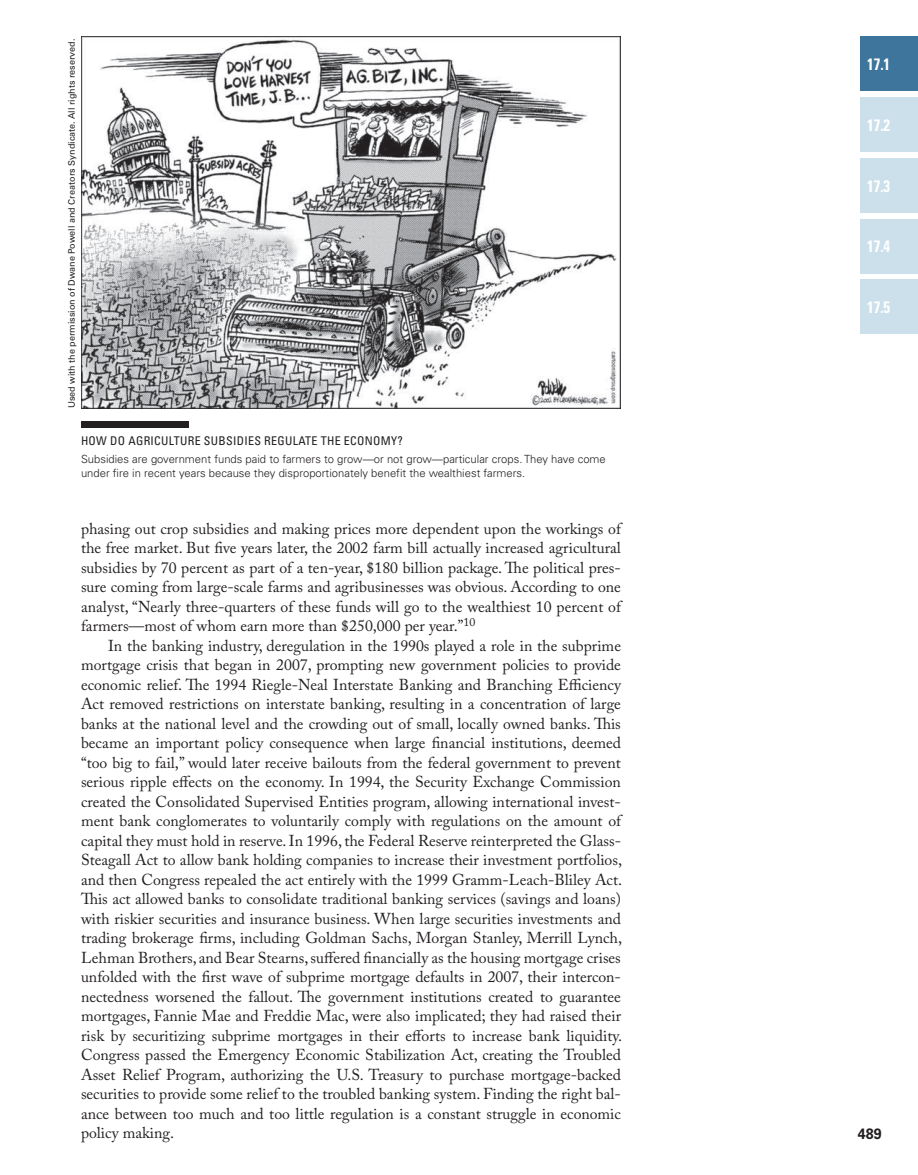
<style>
.page{position:relative;width:918px;height:1175px;background:#fff}
.page>*{position:absolute;margin:0;border:0;box-sizing:border-box;transform-origin:0 0}
.t1{font:700 condensed 16.5px "Univers LT Std";color:#fff;scale:.9 1}
.t2{font:15.75px/19.5px "Adobe Caslon Pro";color:#231f20;text-align:justify}
.t3{font:700 15px "Univers LT Std";color:#231f20;scale:.95 1}
.t4{font:condensed 12px "Univers LT Std";letter-spacing:.025em;color:#231f20}
.t5{font:300 11.25px/13.5px "Univers LT Std";color:#231f20}
.t6{font:9px "Univers LT Std";color:#231f20}
</style>
<div class="page">
<div style="left:860px;top:218px;width:58px;height:55px;background:#cce0eb"></div>
<div style="left:860px;top:97px;width:58px;height:55px;background:#cce0eb"></div>
<div style="left:860px;top:279px;width:58px;height:55px;background:#cce0eb"></div>
<div style="left:860px;top:158px;width:58px;height:55px;background:#cce0eb"></div>
<div style="left:860px;top:36px;width:58px;height:55px;background:#3e759c"></div>
<img style="left:81px;top:36px;width:540px;height:372px">
<div style="left:81px;top:421px;width:108px;height:6px;background:#231f20"></div>
<p class="t6" style="left:66px;top:408px;width:371px;rotate:-90deg">Used with the permission of Dwane Powell and Creators Syndicate. All rights reserved.</p>
<p class="t4" style="left:81px;top:433px;width:101px">HOW DO AGRICULTURE</p>
<p class="t4" style="left:204px;top:433px;width:102px">SUBSIDIES REGULATE</p>
<p class="t4" style="left:321px;top:433px;width:8px">THE</p>
<p class="t4" style="left:344px;top:433px;width:60px">ECONOMY?</p>
<p class="t5" style="left:81px;top:452px;width:526px">Subsidies are government funds paid to farmers to grow—or not grow—particular crops. They have come under fire in recent years because they disproportionately benefit the wealthiest farmers.</p>
<p class="t2" style="left:81px;top:518px;width:542px">phasing out crop subsidies and making prices more dependent upon the workings of the free market. But five years later, the 2002 farm bill actually increased agricultural subsidies by 70 percent as part of a ten-year, $180 billion package. The political pres&shy;sure coming from large-scale farms and agribusinesses was obvious. According to one analyst, “Nearly three-quarters of these funds will go to the wealthiest 10 percent of farmers—most of whom earn more than $250,000 per year.”<sup>10</sup></p>
<p class="t2" style="left:81px;top:635px;width:543px;text-indent:27px">In the banking industry, deregulation in the 1990s played a role in the subprime mortgage crisis that began in 2007, prompting new government policies to provide economic relief. The 1994 Riegle-Neal Interstate Banking and Branching Efficiency Act removed restrictions on interstate banking, resulting in a concentration of large banks at the national level and the crowding out of small, locally owned banks. This became an important policy consequence when large financial institutions, deemed “too big to fail,” would later receive bailouts from the federal government to prevent serious ripple effects on the economy. In 1994, the Security Exchange Commission created the Consolidated Supervised Entities program, allowing international invest&shy;ment bank conglomerates to voluntarily comply with regulations on the amount of capital they must hold in reserve. In 1996, the Federal Reserve reinterpreted the Glass-Steagall Act to allow bank holding companies to increase their investment portfolios, and then Congress repealed the act entirely with the 1999 Gramm-Leach-Bliley Act.<br>This act allowed banks to consolidate traditional banking services (savings and loans) with riskier securities and insurance business. When large securities investments and trading brokerage firms, including Goldman Sachs, Morgan Stanley, Merrill Lynch, Lehman Brothers, and Bear Stearns, suffered financially as the housing mortgage crises unfolded with the first wave of subprime mortgage defaults in 2007, their intercon&shy;nectedness worsened the fallout. The government institutions created to guarantee mortgages, Fannie Mae and Freddie Mac, were also implicated; they had raised their risk by securitizing subprime mortgages in their efforts to increase bank liquidity.<br>Congress passed the Emergency Economic Stabilization Act, creating the Troubled Asset Relief Program, authorizing the U.S. Treasury to purchase mortgage-backed securities to provide some relief to the troubled banking system. Finding the right bal&shy;ance between too much and too little regulation is a constant struggle in economic policy making.</p>
<p class="t1" style="left:867px;top:54px;width:27px">17.1</p>
<p class="t1" style="left:867px;top:115px;width:27px">17.2</p>
<p class="t1" style="left:867px;top:175px;width:27px">17.3</p>
<p class="t1" style="left:867px;top:236px;width:27px">17.4</p>
<p class="t1" style="left:867px;top:297px;width:27px">17.5</p>
<p class="t3" style="left:858px;top:1124px;width:27px">489</p>
</div>
